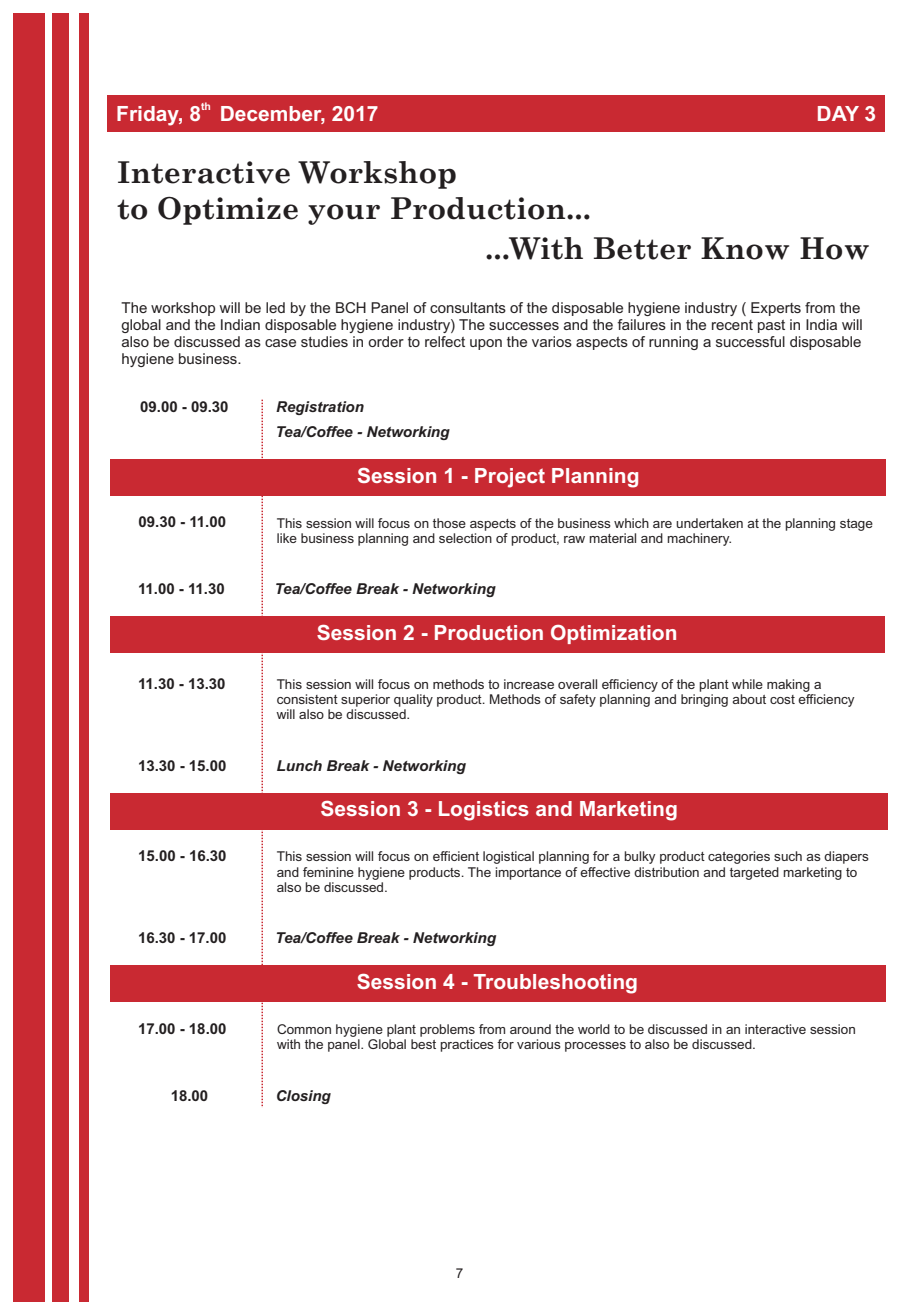
<style>
.page{position:relative;width:919px;height:1314px;background:#fff}
.page>*{position:absolute;margin:0;border:0;box-sizing:border-box;transform-origin:0 0}
.t1{font:700 30px/35.4px "Century Schoolbook";color:#231f20}
.t2{font:700 21px "Arial";color:#fff}
.t3{font:15px/16.8px "Arial";color:#231f20}
.t4{font:italic 700 15px "Arial";color:#231f20}
.t5{font:700 15px "Arial";color:#231f20}
.t6{font:13.5px/15.1px "Arial";color:#231f20}
.t7{font:700 10.5px "Arial";color:#fff}
</style>
<div class="page">
<div style="left:13px;top:13px;width:32px;height:1288px;background:#c92932"></div>
<div style="left:53px;top:13px;width:16px;height:1288px;background:#c92932"></div>
<div style="left:79px;top:13px;width:10px;height:1288px;background:#c92932"></div>
<div style="left:110px;top:459px;width:776px;height:37px;background:#c92932"></div>
<div style="left:111px;top:616px;width:773px;height:37px;background:#c92932"></div>
<div style="left:110px;top:793px;width:777px;height:36px;background:#c92932"></div>
<div style="left:110px;top:965px;width:775px;height:37px;background:#c92932"></div>
<svg style="left:261px;top:400px;width:2px;height:708px"></svg>
<div style="left:108px;top:95px;width:776px;height:37px;background:#c92932"></div>
<p class="t7" style="left:201px;top:102px;width:11px">th</p>
<h2 class="t2" style="left:116px;top:105px;width:264px">Friday, 8 December, 2017</h2>
<h1 class="t1" style="left:117px;top:158px;width:475px">Interactive Workshop<br>to Optimize your Production...</h1>
<h2 class="t2" style="left:816px;top:106px;width:61px">DAY 3</h2>
<h1 class="t1" style="left:485px;top:233px;width:386px">...With Better Know How</h1>
<p class="t3" style="left:121px;top:301px;width:742px">The workshop will be led by the BCH Panel of consultants of the disposable hygiene industry ( Experts from the global and the Indian disposable hygiene industry) The successes and the failures in the recent past in India will also be discussed as case studies in order to relfect upon the varios aspects of running a successful disposable hygiene business.</p>
<p class="t5" style="left:140px;top:401px;width:90px">09.00 - 09.30</p>
<p class="t4" style="left:276px;top:401px;width:89px">Registration</p>
<p class="t4" style="left:275px;top:426px;width:176px">Tea/Coffee - Networking</p>
<h2 class="t2" style="left:357px;top:467px;width:284px">Session 1 - Project Planning</h2>
<p class="t5" style="left:138px;top:517px;width:89px">09.30 - 11.00</p>
<p class="t6" style="left:277px;top:517px;width:597px">This session will focus on those aspects of the business which are undertaken at the planning stage like business planning and selection of product, raw material and machinery.</p>
<p class="t5" style="left:138px;top:583px;width:88px">11.00 - 11.30</p>
<p class="t4" style="left:274px;top:583px;width:222px">Tea/Coffee Break - Networking</p>
<h2 class="t2" style="left:317px;top:625px;width:362px">Session 2 - Production Optimization</h2>
<p class="t5" style="left:138px;top:678px;width:89px">11.30 - 13.30</p>
<p class="t6" style="left:277px;top:678px;width:579px">This session will focus on methods to increase overall efficiency of the plant while making a consistent superior quality product. Methods of safety planning and bringing about cost efficiency will also be discussed.</p>
<p class="t5" style="left:138px;top:760px;width:90px">13.30 - 15.00</p>
<p class="t4" style="left:276px;top:760px;width:191px">Lunch Break - Networking</p>
<h2 class="t2" style="left:320px;top:801px;width:359px">Session 3 - Logistics and Marketing</h2>
<p class="t5" style="left:138px;top:850px;width:90px">15.00 - 16.30</p>
<p class="t6" style="left:277px;top:850px;width:593px">This session will focus on efficient logistical planning for a bulky product categories such as diapers and feminine hygiene products. The importance of effective distribution and targeted marketing to also be discussed.</p>
<p class="t5" style="left:138px;top:932px;width:90px">16.30 - 17.00</p>
<p class="t4" style="left:275px;top:932px;width:222px">Tea/Coffee Break - Networking</p>
<h2 class="t2" style="left:357px;top:974px;width:283px">Session 4 - Troubleshooting</h2>
<p class="t5" style="left:138px;top:1023px;width:90px">17.00 - 18.00</p>
<p class="t6" style="left:277px;top:1023px;width:580px">Common hygiene plant problems from around the world to be discussed in an interactive session with the panel. Global best practices for various processes to also be discussed.</p>
<p class="t5" style="left:171px;top:1090px;width:39px">18.00</p>
<p class="t4" style="left:276px;top:1090px;width:57px">Closing</p>
<p class="t6" style="left:456px;top:1267px;width:9px">7</p>
</div>
